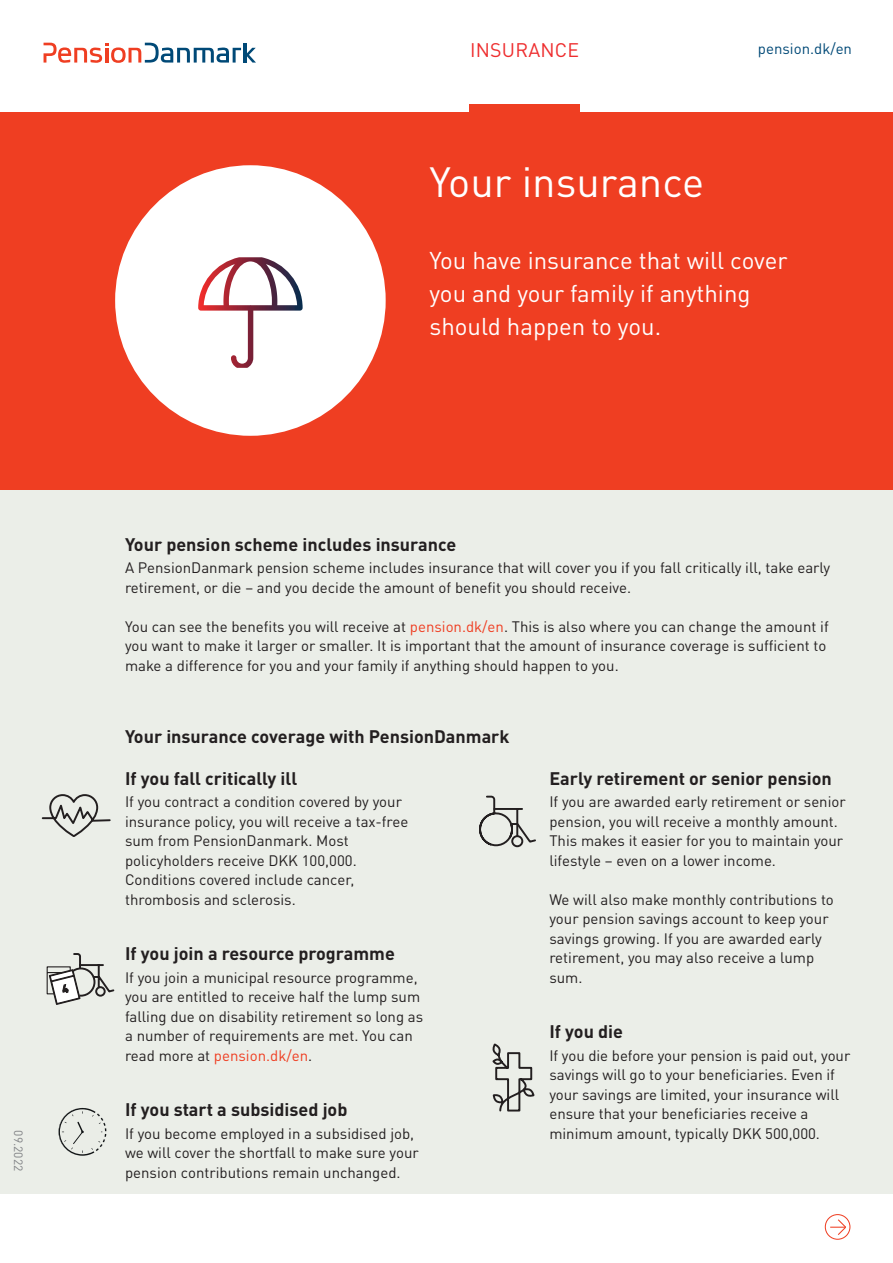
<style>
.page{position:relative;width:893px;height:1263px;background:#fff}
.page>*{position:absolute;margin:0;border:0;box-sizing:border-box;transform-origin:0 0}
.t1{font:41.7px "DINOT";color:#fff}
.t2{font:24px/33px "DINOT";color:#fff}
.t3{font:19.5px "DINOT";letter-spacing:.01em;color:#ee2d2e}
.t4{font:700 18px "DINOT";color:#231f20}
.t5{font:15px/19.5px "DINOT";color:#231f20}
.t6{font:15px "DINOT";color:#004977}
.t7{font:12px "DINOT";color:#808285}
.s1{color:#ef3e22}
</style>
<div class="page">
<div style="left:0;top:470px;width:893px;height:723px;background:#ebeee8"></div>
<div style="left:0;top:112px;width:893px;height:377px;background:#ef3e22"></div>
<div style="left:469px;top:104px;width:111px;height:9px;background:#ef3e22"></div>
<svg style="left:44px;top:43px;width:212px;height:20px"></svg>
<div style="left:115px;top:165px;width:271px;height:271px;background:#fff;border-radius:50%"></div>
<div style="left:825px;top:1214px;width:25px;height:26px;border:1px solid #ef3e22;border-radius:50%"></div>
<svg style="left:830px;top:1218px;width:17px;height:18px"></svg>
<svg style="left:198px;top:257px;width:105px;height:111px"></svg>
<svg style="left:492px;top:1044px;width:43px;height:68px"></svg>
<svg style="left:41px;top:794px;width:70px;height:43px"></svg>
<svg style="left:479px;top:795px;width:57px;height:53px"></svg>
<hr style="left:516px;top:809px;width:2px;height:27px;background:#231f20">
<hr style="left:494px;top:808px;width:28px;height:2px;background:#231f20">
<svg style="left:46px;top:953px;width:69px;height:52px"></svg>
<svg style="left:59px;top:1108px;width:47px;height:48px"></svg>
<p class="t7" style="left:26px;top:1130px;width:42px;rotate:90deg">09.2022</p>
<h3 class="t3" style="left:470px;top:38px;width:110px">INSURANCE</h3>
<h1 class="t1" style="left:429px;top:156px;width:276px">Your insurance</h1>
<p class="t6" style="left:758px;top:39px;width:96px">pension.dk/en</p>
<h2 class="t2" style="left:429px;top:243px;width:359px">You have insurance that will cover you and your family if anything should happen to you.</h2>
<p class="t4" style="left:125px;top:532px;width:333px">Your pension scheme includes insurance</p>
<p class="t5" style="left:125px;top:558px;width:707px">A PensionDanmark pension scheme includes insurance that will cover you if you fall critically ill, take early retirement, or die – and you decide the amount of benefit you should receive.</p>
<p class="t5" style="left:125px;top:616px;width:705px">You can see the benefits you will receive at <span class="s1">pension.dk/en</span>. This is also where you can change the amount if you want to make it larger or smaller. It is important that the amount of insurance coverage is sufficient to make a difference for you and your family if anything should happen to you.</p>
<p class="t4" style="left:125px;top:724px;width:386px">Your insurance coverage with PensionDanmark</p>
<p class="t4" style="left:125px;top:766px;width:174px">If you fall critically ill</p>
<p class="t5" style="left:125px;top:792px;width:285px">If you contract a condition covered by your insurance policy, you will receive a tax-free sum from PensionDanmark. Most policyholders receive DKK 100,000.<br>Conditions covered include cancer, thrombosis and sclerosis.</p>
<p class="t4" style="left:125px;top:942px;width:271px">If you join a resource programme</p>
<p class="t5" style="left:125px;top:967px;width:300px">If you join a municipal resource programme, you are entitled to receive half the lump sum falling due on disability retirement so long as a number of requirements are met. You can read more at <span class="s1">pension.dk/en</span>.</p>
<p class="t4" style="left:125px;top:1098px;width:224px">If you start a subsidised job</p>
<p class="t5" style="left:125px;top:1123px;width:295px">If you become employed in a subsidised job, we will cover the shortfall to make sure your pension contributions remain unchanged.</p>
<p class="t4" style="left:549px;top:766px;width:284px">Early retirement or senior pension</p>
<p class="t5" style="left:549px;top:792px;width:298px">If you are awarded early retirement or senior pension, you will receive a monthly amount.<br>This makes it easier for you to maintain your lifestyle – even on a lower income.</p>
<p class="t5" style="left:549px;top:889px;width:286px">We will also make monthly contributions to your pension savings account to keep your savings growing. If you are awarded early retirement, you may also receive a lump sum.</p>
<p class="t4" style="left:549px;top:1020px;width:75px">If you die</p>
<p class="t5" style="left:549px;top:1045px;width:302px">If you die before your pension is paid out, your savings will go to your beneficiaries. Even if your savings are limited, your insurance will ensure that your beneficiaries receive a minimum amount, typically DKK 500,000.</p>
</div>
